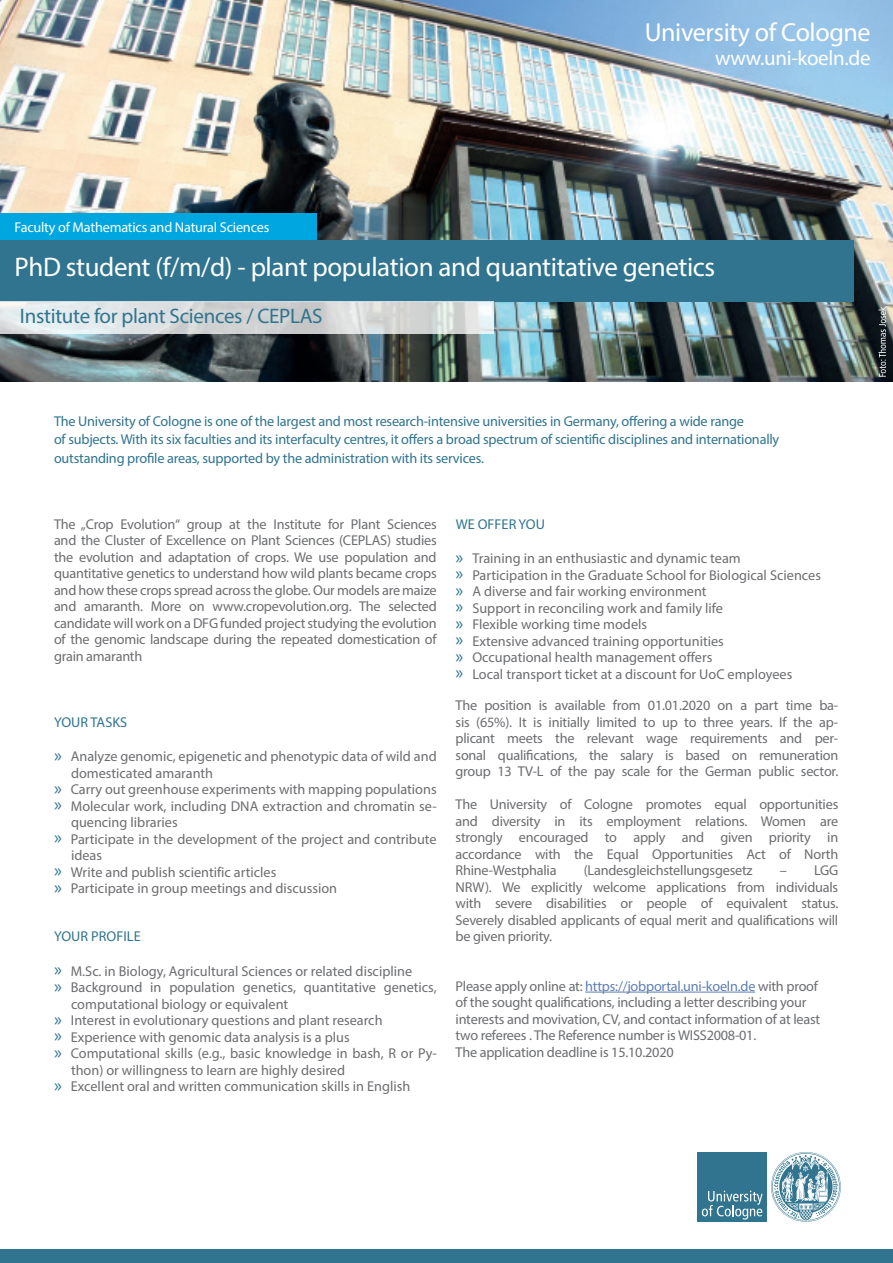
<style>
.page{position:relative;width:893px;height:1263px;background:#fff}
.page>*{position:absolute;margin:0;border:0;box-sizing:border-box;transform-origin:0 0}
.t1{font:27px "Myriad Pro";letter-spacing:-.015em;color:#fff}
.t2{font:26.1px "Myriad Pro";letter-spacing:-.015em;color:#fff}
.t3{font:21px "Myriad Pro";letter-spacing:-.015em;color:#30748f}
.t4{font:21px "Myriad Pro";letter-spacing:-.015em;color:#fff}
.Fließtext{font:14.25px/16.5px "Myriad Pro";color:#6c6d70}
.Fließtext-2{font:14.25px "Myriad Pro";letter-spacing:-.015em;color:#30748f}
.t5{font:14.25px "Myriad Pro";letter-spacing:-.015em;color:#fff}
.Fließtext-3{font:14.25px "Myriad Pro";letter-spacing:.005em;color:#30748f}
.s1{font-size:18.75px;color:#30748f}
.s2{color:#607eb4}
</style>
<div class="page">
<img style="left:0;top:0;width:893px;height:382px">
<div style="left:0;top:1249px;width:893px;height:14px;background:#30748f"></div>
<div style="left:0;top:240px;width:853px;height:62px;background:#30748f"></div>
<svg style="left:0;top:302px;width:493px;height:32px;background:#d9dcdd"></svg>
<svg style="left:878px;top:307px;width:8px;height:70px"></svg>
<hr style="left:585px;top:992px;width:170px;height:1px;background:#607eb4">
<div style="left:698px;top:1152px;width:69px;height:69px;background:#30748f"></div>
<svg style="left:771px;top:1152px;width:70px;height:70px"></svg>
<svg style="left:702px;top:1191px;width:61px;height:28px"></svg>
<div style="left:0;top:213px;width:316px;height:27px;background:#00a6e0"></div>
<p class="t2" style="left:645px;top:16px;width:227px">University of Cologne</p>
<p class="t4" style="left:715px;top:45px;width:157px">www.uni-koeln.de</p>
<p class="t5" style="left:15px;top:218px;width:256px">Faculty of Mathematics and Natural Sciences</p>
<p class="t1" style="left:15px;top:250px;width:702px">PhD student (f/m/d) - plant population and quantitative genetics</p>
<p class="t3" style="left:20px;top:303px;width:304px">Institute for plant Sciences / CEPLAS</p>
<p class="Fließtext-2" style="left:54px;top:412px;width:691px">The University of Cologne is one of the largest and most research-intensive universities in Germany, offering a wide range</p>
<p class="Fließtext-2" style="left:54px;top:431px;width:727px">of subjects. With its six faculties and its interfaculty centres, it offers a broad spectrum of scientific disciplines and internationally</p>
<p class="Fließtext-2" style="left:54px;top:450px;width:431px">outstanding profile areas, supported by the administration with its services.</p>
<p class="Fließtext" style="left:54px;top:515px;width:384px;text-align:justify">The „Crop Evolution“ group at the Institute for Plant Sciences and the Cluster of Excellence on Plant Sciences (CEPLAS) studies the evolution and adaptation of crops. We use population and quantitative genetics to understand how wild plants became crops and how these crops spread across the globe. Our models are maize and amaranth. More on www.cropevolution.org. The selected candidate will work on a DFG funded project studying the evolution of the genomic landscape during the repeated domestication of grain amaranth</p>
<p class="Fließtext-3" style="left:54px;top:713px;width:75px">YOUR TASKS</p>
<p class="Fließtext" style="left:71px;top:748px;width:367px;text-indent:-17px"><span class="s1">»</span> Analyze genomic, epigenetic and phenotypic data of wild and domesticated amaranth</p>
<p class="Fließtext" style="left:54px;top:781px;width:384px"><span class="s1">»</span> Carry out greenhouse experiments with mapping populations</p>
<p class="Fließtext" style="left:71px;top:797px;width:367px;text-indent:-17px"><span class="s1">»</span> Molecular work, including DNA extraction and chromatin se&shy;quencing libraries</p>
<p class="Fließtext" style="left:71px;top:830px;width:367px;text-indent:-17px"><span class="s1">»</span> Participate in the development of the project and contribute ideas</p>
<p class="Fließtext" style="left:54px;top:863px;width:224px"><span class="s1">»</span> Write and publish scientific articles</p>
<p class="Fließtext" style="left:54px;top:880px;width:285px"><span class="s1">»</span> Participate in group meetings and discussion</p>
<p class="Fließtext-3" style="left:54px;top:927px;width:88px">YOUR PROFILE</p>
<p class="Fließtext" style="left:54px;top:962px;width:360px"><span class="s1">»</span> M.Sc. in Biology, Agricultural Sciences or related discipline</p>
<p class="Fließtext" style="left:71px;top:979px;width:367px;text-indent:-17px"><span class="s1">»</span> Background in population genetics, quantitative genetics, computational biology or equivalent</p>
<p class="Fließtext" style="left:54px;top:1012px;width:330px"><span class="s1">»</span> Interest in evolutionary questions and plant research</p>
<p class="Fließtext" style="left:54px;top:1028px;width:297px"><span class="s1">»</span> Experience with genomic data analysis is a plus</p>
<p class="Fließtext" style="left:71px;top:1045px;width:367px;text-indent:-17px"><span class="s1">»</span> Computational skills (e.g., basic knowledge in bash, R or Py&shy;thon) or willingness to learn are highly desired</p>
<p class="Fließtext" style="left:54px;top:1078px;width:358px"><span class="s1">»</span> Excellent oral and written communication skills in English</p>
<p class="Fließtext-3" style="left:456px;top:515px;width:91px">WE OFFER YOU</p>
<p class="Fließtext" style="left:456px;top:550px;width:287px"><span class="s1">»</span> Training in an enthusiastic and dynamic team</p>
<p class="Fließtext" style="left:456px;top:566px;width:367px"><span class="s1">»</span> Participation in the Graduate School for Biological Sciences</p>
<p class="Fließtext" style="left:456px;top:583px;width:253px"><span class="s1">»</span> A diverse and fair working environment</p>
<p class="Fließtext" style="left:456px;top:599px;width:269px"><span class="s1">»</span> Support in reconciling work and family life</p>
<p class="Fließtext" style="left:456px;top:616px;width:193px"><span class="s1">»</span> Flexible working time models</p>
<p class="Fließtext" style="left:456px;top:632px;width:270px"><span class="s1">»</span> Extensive advanced training opportunities</p>
<p class="Fließtext" style="left:456px;top:649px;width:258px"><span class="s1">»</span> Occupational health management offers</p>
<p class="Fließtext" style="left:456px;top:665px;width:338px"><span class="s1">»</span> Local transport ticket at a discount for UoC employees</p>
<p class="Fließtext" style="left:456px;top:697px;width:384px;text-align:justify">The position is available from 01.01.2020 on a part time ba&shy;sis (65%). It is initially limited to up to three years. If the ap&shy;plicant meets the relevant wage requirements and per&shy;sonal qualifications, the salary is based on remuneration group 13 TV-L of the pay scale for the German public sector.</p>
<p class="Fließtext" style="left:456px;top:796px;width:384px;text-align:justify">The University of Cologne promotes equal opportunities and diversity in its employment relations. Women are strongly encouraged to apply and given priority in accordance with the Equal Opportunities Act of North Rhine-Westphalia</p>
<p class="Fließtext" style="left:584px;top:862px;width:170px">(Landesgleichstellungsgesetz</p>
<p class="Fließtext" style="left:456px;top:862px;width:384px;text-align:justify;text-indent:324px">– LGG NRW). We explicitly welcome applications from individuals with severe disabilities or people of equivalent status.<br>Severely disabled applicants of equal merit and qualifications will be given priority.</p>
<p class="Fließtext" style="left:456px;top:977px;width:366px">Please apply online at: <span class="s2">https://jobportal.uni-koeln.de</span> with proof of the sought qualifications, including a letter describing your interests and movivation, CV, and contact information of at least two referees . The Reference number is WISS2008-01.</p>
<p class="Fließtext" style="left:456px;top:1043px;width:220px">The application deadline is 15.10.2020</p>
</div>
